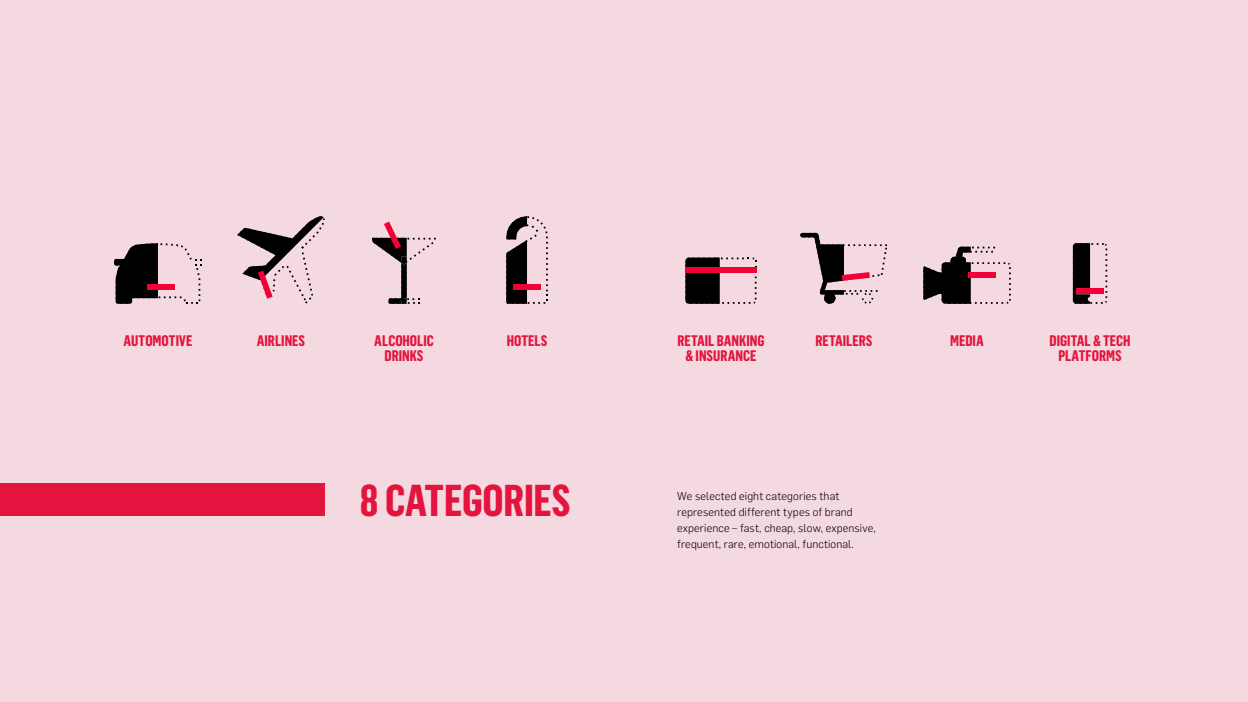
<style>
.page{position:relative;width:1248px;height:702px;background:#fff}
.page>*{position:absolute;margin:0;border:0;box-sizing:border-box;transform-origin:0 0}
.t1{font:700 43.75px "Flama Condensed";letter-spacing:-.005em;color:#e3143d}
.t2{font:700 15px/15px "Flama Condensed";color:#e3143d;text-align:center}
.t3{font:300 11.25px/16.2px "Flama";letter-spacing:.01em;color:#000}
</style>
<div class="page">
<div style="left:0;top:0;width:1247px;height:702px;background:#f5d9e0"></div>
<div style="left:0;top:483px;width:325px;height:32px;background:#e3143d"></div>
<svg style="left:114px;top:243px;width:88px;height:61px"></svg>
<div style="left:147px;top:284px;width:28px;height:5px;background:#f20038"></div>
<svg style="left:237px;top:216px;width:88px;height:87px"></svg>
<svg style="left:372px;top:221px;width:64px;height:83px"></svg>
<svg style="left:506px;top:216px;width:42px;height:88px"></svg>
<div style="left:513px;top:284px;width:28px;height:5px;background:#f20038"></div>
<svg style="left:685px;top:257px;width:71px;height:47px"></svg>
<div style="left:685px;top:267px;width:71px;height:6px;background:#f20038"></div>
<svg style="left:923px;top:247px;width:87px;height:57px"></svg>
<div style="left:968px;top:272px;width:27px;height:6px;background:#f20038"></div>
<svg style="left:800px;top:233px;width:87px;height:71px"></svg>
<svg style="left:1072px;top:243px;width:35px;height:61px"></svg>
<div style="left:1076px;top:288px;width:27px;height:6px;background:#f20038"></div>
<h2 class="t2" style="left:124px;top:333px;width:70px">AUTOMOTIVE</h2>
<h2 class="t2" style="left:257px;top:333px;width:50px">AIRLINES</h2>
<h2 class="t2" style="left:374px;top:333px;width:61px">ALCOHOLIC<br>DRINKS</h2>
<h2 class="t2" style="left:506px;top:333px;width:42px">HOTELS</h2>
<h2 class="t2" style="left:677px;top:333px;width:88px">RETAIL BANKING &amp; INSURANCE</h2>
<h2 class="t2" style="left:815px;top:333px;width:58px">RETAILERS</h2>
<h2 class="t2" style="left:950px;top:333px;width:35px">MEDIA</h2>
<h2 class="t2" style="left:1049px;top:333px;width:82px">DIGITAL &amp; TECH<br>PLATFORMS</h2>
<h1 class="t1" style="left:360px;top:472px;width:212px">8 CATEGORIES</h1>
<p class="t3" style="left:677px;top:487px;width:200px">We selected eight categories that represented different types of brand experience – fast, cheap, slow, expensive, frequent, rare, emotional, functional.</p>
</div>
